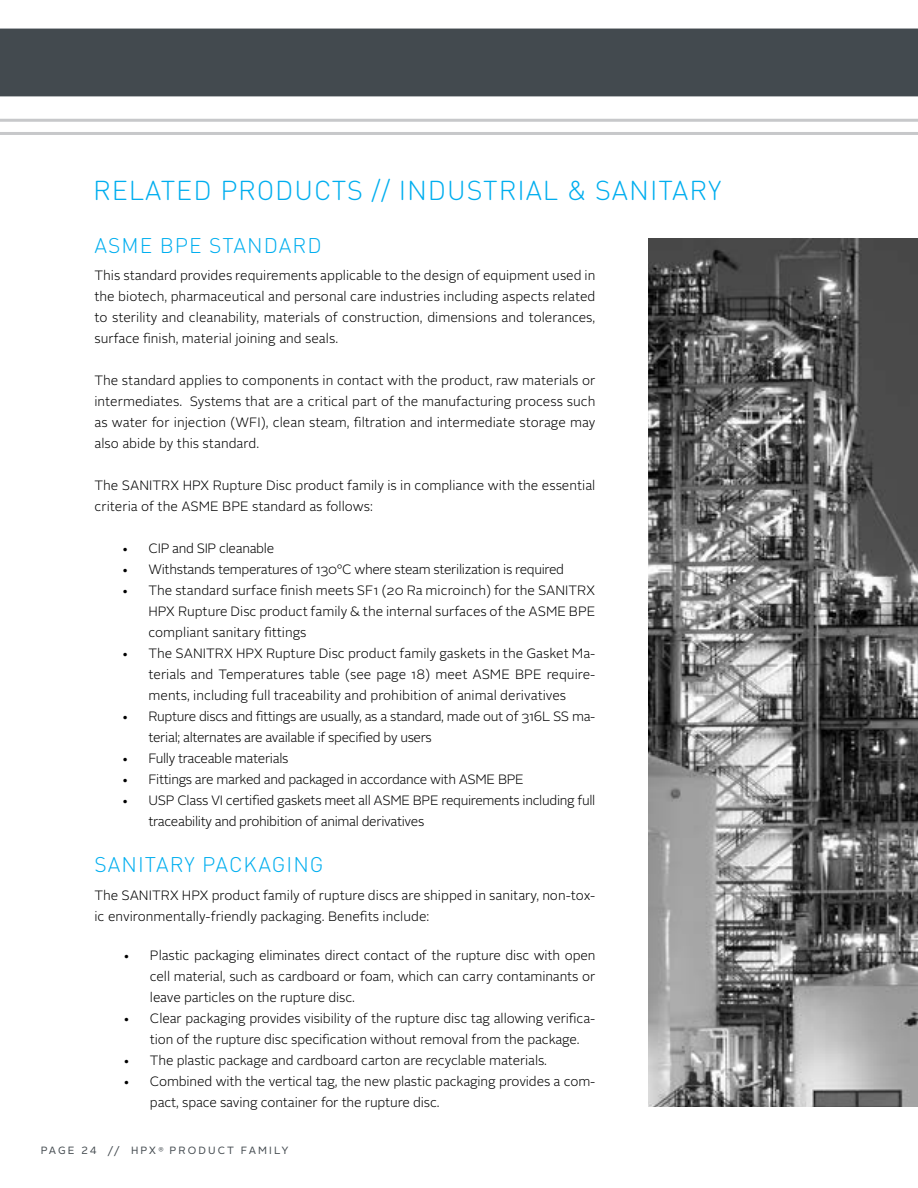
<style>
.page{position:relative;width:918px;height:1188px;background:#fff}
.page>*{position:absolute;margin:0;border:0;box-sizing:border-box;transform-origin:0 0}
.t1{font:300 27px "DIN Round OT";letter-spacing:.035em;color:#00aeef}
.t2{font:300 21px "DIN Round OT";letter-spacing:.05em;color:#00aeef}
.t3{font:300 13.5px/21px "Alright Sans";letter-spacing:-.01em;color:#000}
.t4{font:10.5px "Alright Sans";letter-spacing:.195em;color:#434a4f}
</style>
<div class="page">
<hr style="left:0;top:119px;width:918px;height:3px;background:#c7c8ca">
<hr style="left:0;top:132px;width:918px;height:3px;background:#c7c8ca">
<div style="left:0;top:29px;width:918px;height:67px;background:#434a4f"></div>
<img style="left:648px;top:238px;width:270px;height:869px">
<h1 class="t1" style="left:93px;top:174px;width:630px">RELATED PRODUCTS // INDUSTRIAL &amp; SANITARY</h1>
<h2 class="t2" style="left:94px;top:233px;width:229px">ASME BPE STANDARD</h2>
<p class="t3" style="left:94px;top:265px;width:502px;text-align:justify">This standard provides requirements applicable to the design of equipment used in the biotech, pharmaceutical and personal care industries including aspects related to sterility and cleanability, materials of construction, dimensions and tolerances, surface finish, material joining and seals.</p>
<p class="t3" style="left:94px;top:370px;width:502px;text-align:justify">The standard applies to components in contact with the product, raw materials or intermediates. Systems that are a critical part of the manufacturing process such as water for injection (WFI), clean steam, filtration and intermediate storage may also abide by this standard.</p>
<p class="t3" style="left:94px;top:475px;width:502px">The SANITRX HPX Rupture Disc product family is in compliance with the essential criteria of the ASME BPE standard as follows:</p>
<p class="t3" style="left:122px;top:538px;width:154px">• CIP and SIP cleanable</p>
<p class="t3" style="left:122px;top:559px;width:444px">• Withstands temperatures of 130°C where steam sterilization is required</p>
<p class="t3" style="left:148px;top:580px;width:448px;text-align:justify;text-indent:-27px">• The standard surface finish meets SF1 (20 Ra microinch) for the SANITRX HPX Rupture Disc product family &amp; the internal surfaces of the ASME BPE compliant sanitary fittings</p>
<p class="t3" style="left:148px;top:643px;width:448px;text-align:justify;text-indent:-27px">• The SANITRX HPX Rupture Disc product family gaskets in the Gasket Ma&shy;terials and Temperatures table (see page 18) meet ASME BPE require&shy;ments, including full traceability and prohibition of animal derivatives</p>
<p class="t3" style="left:148px;top:706px;width:448px;text-indent:-27px">• Rupture discs and fittings are usually, as a standard, made out of 316L SS ma&shy;terial; alternates are available if specified by users</p>
<p class="t3" style="left:122px;top:748px;width:169px">• Fully traceable materials</p>
<p class="t3" style="left:122px;top:769px;width:404px">• Fittings are marked and packaged in accordance with ASME BPE</p>
<p class="t3" style="left:148px;top:790px;width:448px;text-indent:-27px">• USP Class VI certified gaskets meet all ASME BPE requirements including full traceability and prohibition of animal derivatives</p>
<h2 class="t2" style="left:94px;top:851px;width:231px">SANITARY PACKAGING</h2>
<p class="t3" style="left:94px;top:885px;width:502px">The SANITRX HPX product family of rupture discs are shipped in sanitary, non-tox&shy;ic environmentally-friendly packaging. Benefits include:</p>
<p class="t3" style="left:150px;top:945px;width:447px;text-align:justify;text-indent:-27px">• Plastic packaging eliminates direct contact of the rupture disc with open cell material, such as cardboard or foam, which can carry contaminants or leave particles on the rupture disc.</p>
<p class="t3" style="left:150px;top:1008px;width:447px;text-indent:-27px">• Clear packaging provides visibility of the rupture disc tag allowing verifica&shy;tion of the rupture disc specification without removal from the package.</p>
<p class="t3" style="left:123px;top:1050px;width:426px">• The plastic package and cardboard carton are recyclable materials.</p>
<p class="t3" style="left:150px;top:1071px;width:447px;text-indent:-27px">• Combined with the vertical tag, the new plastic packaging provides a com&shy;pact, space saving container for the rupture disc.</p>
<p class="t4" style="left:41px;top:1144px;width:249px">PAGE 24 // HPX <sup>®</sup> PRODUCT FAMILY</p>
</div>
